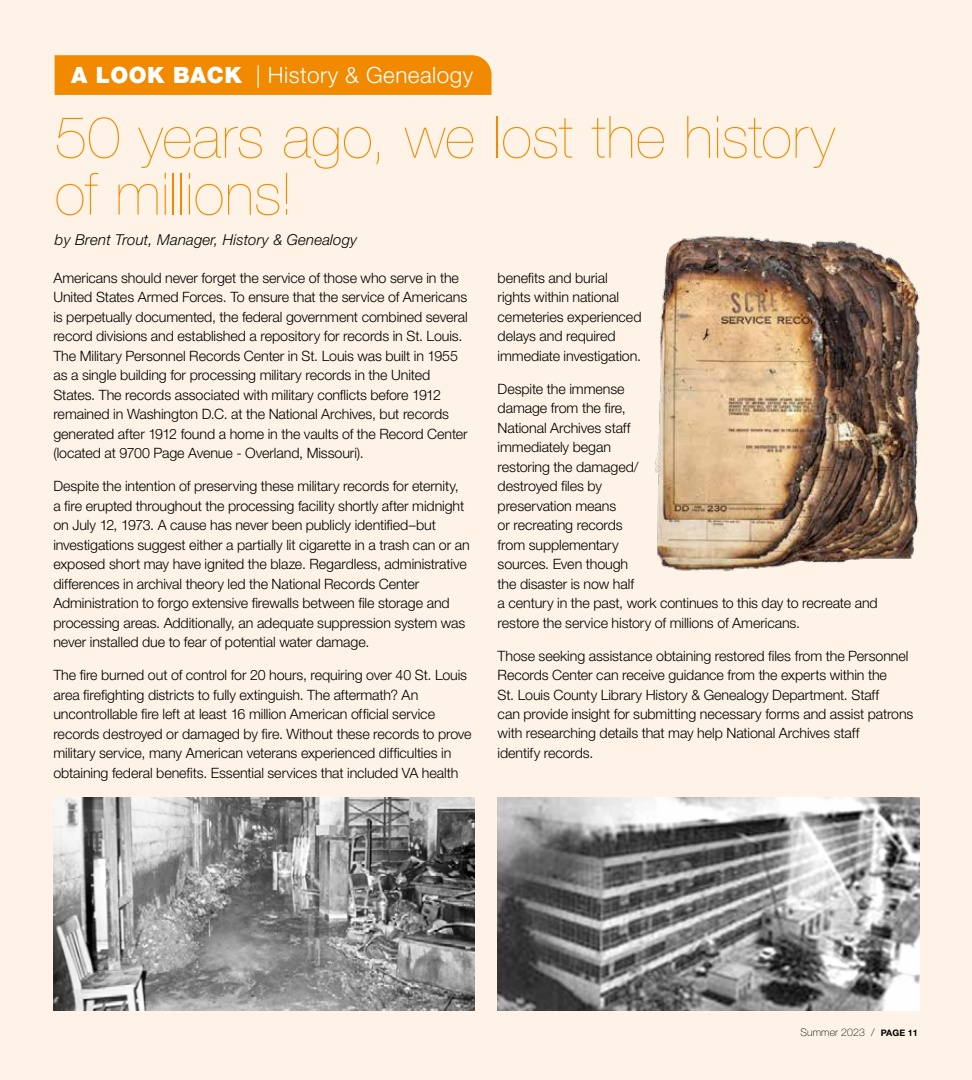
<style>
.page{position:relative;width:972px;height:1080px;background:#fef3e6}
.page>*{position:absolute;margin:0;border:0;box-sizing:border-box;transform-origin:0 0}
.t1{font:200 58.5px/57px "Helvetica Neue LT Std";letter-spacing:.01em;color:#f18a00}
.t2{font:300 22.5px "Helvetica Neue LT Std";letter-spacing:.02em;color:#fff}
.t3{font:italic 300 15px "Helvetica Neue LT Std";letter-spacing:.01em;color:#000}
.t4{font:300 14.25px/19.5px "Helvetica Neue LT Std";letter-spacing:-.005em;color:#000}
.t5{font:100 10.5px "Helvetica Neue LT Std";letter-spacing:.01em;color:#000}
.s1{font-weight:900}
.s2{font-weight:700;font-size:9px}
</style>
<div class="page">
<div style="left:55px;top:55px;width:437px;height:40px;background:#f18a00"></div>
<img style="left:53px;top:797px;width:422px;height:214px">
<img style="left:656px;top:236px;width:264px;height:336px">
<img style="left:498px;top:797px;width:421px;height:214px">
<h2 class="t2" style="left:71px;top:61px;width:404px"><span class="s1">A LOOK BACK</span> | History &amp; Genealogy</h2>
<h1 class="t1" style="left:55px;top:108px;width:781px">50 years ago, we lost the history of millions!</h1>
<p class="t3" style="left:55px;top:231px;width:304px">by Brent Trout, Manager, History &amp; Genealogy</p>
<p class="t4" style="left:53px;top:268px;width:416px">Americans should never forget the service of those who serve in the United States Armed Forces. To ensure that the service of Americans is perpetually documented, the federal government combined several record divisions and established a repository for records in St. Louis.<br>The Military Personnel Records Center in St. Louis was built in 1955 as a single building for processing military records in the United States. The records associated with military conflicts before 1912 remained in Washington D.C. at the National Archives, but records generated after 1912 found a home in the vaults of the Record Center (located at 9700 Page Avenue - Overland, Missouri).</p>
<p class="t4" style="left:53px;top:476px;width:418px">Despite the intention of preserving these military records for eternity, a fire erupted throughout the processing facility shortly after midnight on July 12, 1973. A cause has never been publicly identified–but investigations suggest either a partially lit cigarette in a trash can or an exposed short may have ignited the blaze. Regardless, administrative differences in archival theory led the National Records Center Administration to forgo extensive firewalls between file storage and processing areas. Additionally, an adequate suppression system was never installed due to fear of potential water damage.</p>
<p class="t4" style="left:53px;top:665px;width:420px">The fire burned out of control for 20 hours, requiring over 40 St. Louis area firefighting districts to fully extinguish. The aftermath? An uncontrollable fire left at least 16 million American official service records destroyed or damaged by fire. Without these records to prove military service, many American veterans experienced difficulties in obtaining federal benefits. Essential services that included VA health</p>
<p class="t4" style="left:498px;top:267px;width:145px">benefits and burial rights within national cemeteries experienced delays and required immediate investigation.</p>
<p class="t4" style="left:498px;top:378px;width:382px">Despite the immense<br>damage from the fire,<br>National Archives staff<br>immediately began<br>restoring the damaged/<br>destroyed files by<br>preservation means<br>or recreating records<br>from supplementary<br>sources. Even though<br>the disaster is now half<br>a century in the past, work continues to this day to recreate and restore the service history of millions of Americans.</p>
<p class="t4" style="left:498px;top:645px;width:417px">Those seeking assistance obtaining restored files from the Personnel Records Center can receive guidance from the experts within the<br>St. Louis County Library History &amp; Genealogy Department. Staff<br>can provide insight for submitting necessary forms and assist patrons with researching details that may help National Archives staff<br>identify records.</p>
<p class="t5" style="left:801px;top:1027px;width:119px">Summer 2023 / <span class="s2">PAGE 11</span></p>
</div>
